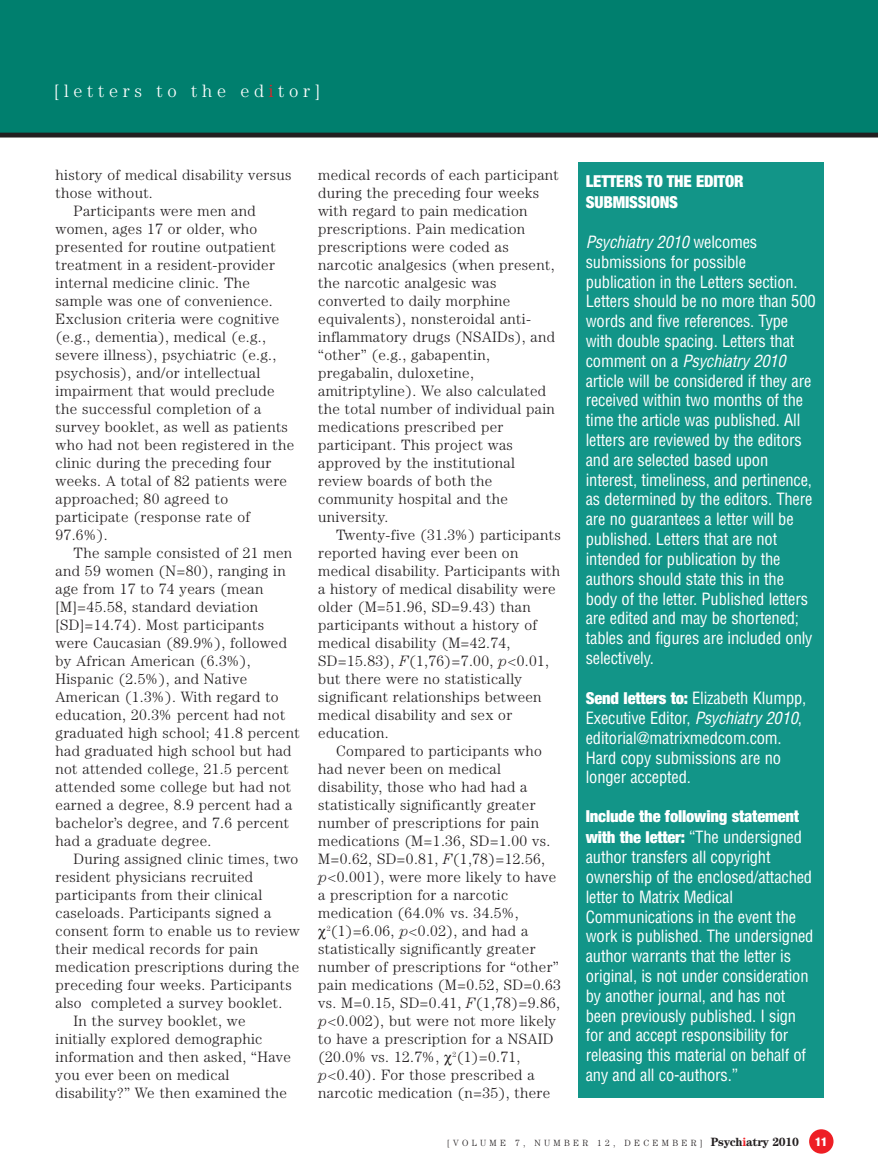
<style>
.page{position:relative;width:878px;height:1175px;background:#fff}
.page>*{position:absolute;margin:0;border:0;box-sizing:border-box;transform-origin:0 0}
.t1{font:300 18px "Century Std";letter-spacing:.26em;color:#fff}
.t2{font:condensed 16.5px/19.8px "Helvetica";letter-spacing:-.01em;color:#fff}
.t3{font:900 condensed 16.5px/20.4px "Helvetica Neue LT Std";letter-spacing:-.01em;color:#fff}
.t4{font:300 15px/18px "Century Std";letter-spacing:.02em;color:#231f20}
.t5{font:900 condensed 12px "Helvetica Neue LT Std";color:#fff}
.t6{font:300 9px "Century Std";letter-spacing:.365em;color:#231f20}
.s1{color:#ee1e24}
.s2{font-style:italic}
.s3{font-family:"Helvetica Neue LT Std";font-weight:900}
.s4{font-weight:700;font-size:12px}
.s5{font-weight:700;font-size:12px;color:#ee1e24}
</style>
<div class="page">
<div style="left:0;top:0;width:878px;height:135px;background:#007f6e"></div>
<div style="left:809px;top:1129px;width:24px;height:24px;background:#ee1e24;border-radius:50%"></div>
<hr style="left:0;top:133px;width:878px;height:4px;background:#231f20">
<div style="left:578px;top:162px;width:246px;height:935px;background:#129588"></div>
<p class="t1" style="left:54px;top:84px;width:268px">[letters to the ed<span class="s1">i</span>tor]</p>
<p class="t4" style="left:56px;top:167px;width:237px">history of medical disability versus</p>
<p class="t4" style="left:56px;top:185px;width:99px">those without.</p>
<p class="t4" style="left:74px;top:203px;width:184px">Participants were men and</p>
<p class="t4" style="left:56px;top:221px;width:203px">women, ages 17 or older, who</p>
<p class="t4" style="left:56px;top:239px;width:222px">presented for routine outpatient</p>
<p class="t4" style="left:56px;top:257px;width:221px">treatment in a resident-provider</p>
<p class="t4" style="left:56px;top:275px;width:196px">internal medicine clinic. The</p>
<p class="t4" style="left:56px;top:293px;width:219px">sample was one of convenience.</p>
<p class="t4" style="left:56px;top:311px;width:225px">Exclusion criteria were cognitive</p>
<p class="t4" style="left:56px;top:329px;width:212px">(e.g., dementia), medical (e.g.,</p>
<p class="t4" style="left:56px;top:347px;width:222px">severe illness), psychiatric (e.g.,</p>
<p class="t4" style="left:56px;top:365px;width:206px">psychosis), and/or intellectual</p>
<p class="t4" style="left:56px;top:383px;width:220px">impairment that would preclude</p>
<p class="t4" style="left:56px;top:401px;width:207px">the successful completion of a</p>
<p class="t4" style="left:56px;top:419px;width:234px">survey booklet, as well as patients</p>
<p class="t4" style="left:56px;top:437px;width:240px">who had not been registered in the</p>
<p class="t4" style="left:56px;top:455px;width:217px">clinic during the preceding four</p>
<p class="t4" style="left:56px;top:473px;width:233px">weeks. A total of 82 patients were</p>
<p class="t4" style="left:56px;top:491px;width:174px">approached; 80 agreed to</p>
<p class="t4" style="left:56px;top:509px;width:196px">participate (response rate of</p>
<p class="t4" style="left:56px;top:527px;width:54px">97.6%).</p>
<p class="t4" style="left:74px;top:545px;width:220px">The sample consisted of 21 men</p>
<p class="t4" style="left:56px;top:563px;width:232px">and 59 women (N=80), ranging in</p>
<p class="t4" style="left:56px;top:581px;width:209px">age from 17 to 74 years (mean</p>
<p class="t4" style="left:56px;top:599px;width:204px">[M]=45.58, standard deviation</p>
<p class="t4" style="left:56px;top:617px;width:210px">[SD]=14.74). Most participants</p>
<p class="t4" style="left:56px;top:635px;width:233px">were Caucasian (89.9%), followed</p>
<p class="t4" style="left:56px;top:653px;width:197px">by African American (6.3%),</p>
<p class="t4" style="left:56px;top:671px;width:193px">Hispanic (2.5%), and Native</p>
<p class="t4" style="left:56px;top:689px;width:225px">American (1.3%). With regard to</p>
<p class="t4" style="left:56px;top:707px;width:231px">education, 20.3% percent had not</p>
<p class="t4" style="left:56px;top:725px;width:245px">graduated high school; 41.8 percent</p>
<p class="t4" style="left:56px;top:743px;width:237px">had graduated high school but had</p>
<p class="t4" style="left:56px;top:761px;width:235px">not attended college, 21.5 percent</p>
<p class="t4" style="left:56px;top:779px;width:237px">attended some college but had not</p>
<p class="t4" style="left:56px;top:797px;width:238px">earned a degree, 8.9 percent had a</p>
<p class="t4" style="left:56px;top:815px;width:235px">bachelor’s degree, and 7.6 percent</p>
<p class="t4" style="left:56px;top:833px;width:157px">had a graduate degree.</p>
<p class="t4" style="left:74px;top:851px;width:226px">During assigned clinic times, two</p>
<p class="t4" style="left:56px;top:869px;width:199px">resident physicians recruited</p>
<p class="t4" style="left:56px;top:887px;width:208px">participants from their clinical</p>
<p class="t4" style="left:56px;top:905px;width:217px">caseloads. Participants signed a</p>
<p class="t4" style="left:56px;top:923px;width:245px">consent form to enable us to review</p>
<p class="t4" style="left:56px;top:941px;width:204px">their medical records for pain</p>
<p class="t4" style="left:56px;top:959px;width:245px">medication prescriptions during the</p>
<p class="t4" style="left:56px;top:977px;width:238px">preceding four weeks. Participants</p>
<p class="t4" style="left:56px;top:995px;width:228px">also completed a survey booklet.</p>
<p class="t4" style="left:74px;top:1013px;width:173px">In the survey booklet, we</p>
<p class="t4" style="left:56px;top:1031px;width:208px">initially explored demographic</p>
<p class="t4" style="left:56px;top:1049px;width:237px">information and then asked, “Have</p>
<p class="t4" style="left:56px;top:1067px;width:175px">you ever been on medical</p>
<p class="t4" style="left:56px;top:1085px;width:233px">disability?” We then examined the</p>
<p class="t4" style="left:318px;top:167px;width:242px">medical records of each participant during the preceding four weeks with regard to pain medication prescriptions. Pain medication prescriptions were coded as narcotic analgesics (when present, the narcotic analgesic was converted to daily morphine equivalents), nonsteroidal anti&shy;inflammatory drugs (NSAIDs), and “other” (e.g., gabapentin, pregabalin, duloxetine, amitriptyline). We also calculated the total number of individual pain medications prescribed per participant. This project was approved by the institutional review boards of both the community hospital and the university.</p>
<p class="t4" style="left:318px;top:527px;width:244px;text-indent:18px">Twenty-five (31.3%) participants reported having ever been on medical disability. Participants with a history of medical disability were older (M=51.96, SD=9.43) than participants without a history of medical disability (M=42.74,<br>SD=15.83), <span class="s2">F</span>(1,76)=7.00, <span class="s2">p</span>&lt;0.01, but there were no statistically significant relationships between medical disability and sex or education.</p>
<p class="t4" style="left:336px;top:743px;width:207px">Compared to participants who</p>
<p class="t4" style="left:318px;top:761px;width:184px">had never been on medical</p>
<p class="t4" style="left:318px;top:779px;width:211px">disability, those who had had a</p>
<p class="t4" style="left:318px;top:797px;width:219px">statistically significantly greater</p>
<p class="t4" style="left:318px;top:815px;width:222px">number of prescriptions for pain</p>
<p class="t4" style="left:318px;top:833px;width:234px">medications (M=1.36, SD=1.00 vs.</p>
<p class="t4" style="left:318px;top:851px;width:228px">M=0.62, SD=0.81, <span class="s2">F</span>(1,78)=12.56,</p>
<p class="t4" style="left:318px;top:869px;width:240px"><span class="s2">p</span>&lt;0.001), were more likely to have</p>
<p class="t4" style="left:318px;top:887px;width:192px">a prescription for a narcotic</p>
<p class="t4" style="left:318px;top:905px;width:202px">medication (64.0% vs. 34.5%,</p>
<p class="t4" style="left:327px;top:923px;width:203px"><sup>2</sup>(1)=6.06, <span class="s2">p</span>&lt;0.02), and had a</p>
<p class="t4" style="left:318px;top:941px;width:219px">statistically significantly greater</p>
<p class="t4" style="left:318px;top:959px;width:242px">number of prescriptions for “other”</p>
<p class="t4" style="left:318px;top:977px;width:244px">pain medications (M=0.52, SD=0.63</p>
<p class="t4" style="left:318px;top:995px;width:243px">vs. M=0.15, SD=0.41, <span class="s2">F</span>(1,78)=9.86,</p>
<p class="t4" style="left:318px;top:1013px;width:239px"><span class="s2">p</span>&lt;0.002), but were not more likely</p>
<p class="t4" style="left:318px;top:1031px;width:236px">to have a prescription for a NSAID</p>
<p class="t4" style="left:318px;top:1049px;width:204px">(20.0% vs. 12.7%, <sup>2</sup>(1)=0.71,</p>
<p class="t4" style="left:318px;top:1067px;width:218px"><span class="s2">p</span>&lt;0.40). For those prescribed a</p>
<p class="t4" style="left:318px;top:1085px;width:233px">narcotic medication (n=35), there</p>
<p class="t3" style="left:585px;top:173px;width:159px">LETTERS TO THE EDITOR<br>SUBMISSIONS</p>
<p class="t2" style="left:585px;top:232px;width:231px"><span class="s2">Psychiatry 2010</span> welcomes submissions for possible publication in the Letters section.<br>Letters should be no more than 500 words and five references. Type with double spacing. Letters that comment on a <span class="s2">Psychiatry 2010 </span>article will be considered if they are received within two months of the time the article was published. All letters are reviewed by the editors and are selected based upon interest, timeliness, and pertinence, as determined by the editors. There are no guarantees a letter will be published. Letters that are not intended for publication by the authors should state this in the body of the letter. Published letters are edited and may be shortened; tables and figures are included only selectively.</p>
<p class="t2" style="left:585px;top:688px;width:222px"><span class="s3">Send letters to:</span> Elizabeth Klumpp,<br>Executive Editor, <span class="s2">Psychiatry 2010</span>, editorial@matrixmedcom.com.<br>Hard copy submissions are no longer accepted.</p>
<p class="t3" style="left:585px;top:807px;width:215px">Include the following statement</p>
<p class="t2" style="left:585px;top:827px;width:229px"><span class="s3">with the letter:</span> “The undersigned author transfers all copyright ownership of the enclosed/attached letter to Matrix Medical<br>Communications in the event the work is published. The undersigned author warrants that the letter is original, is not under consideration by another journal, and has not been previously published. I sign for and accept responsibility for releasing this material on behalf of any and all co-authors.”</p>
<p class="t6" style="left:447px;top:1139px;width:353px">[VOLUME 7, NUMBER 12, DECEMBER] <span class="s4">Psych</span><span class="s5">i</span><span class="s4">atry 2010</span></p>
<p class="t5" style="left:815px;top:1137px;width:14px">11</p>
</div>
